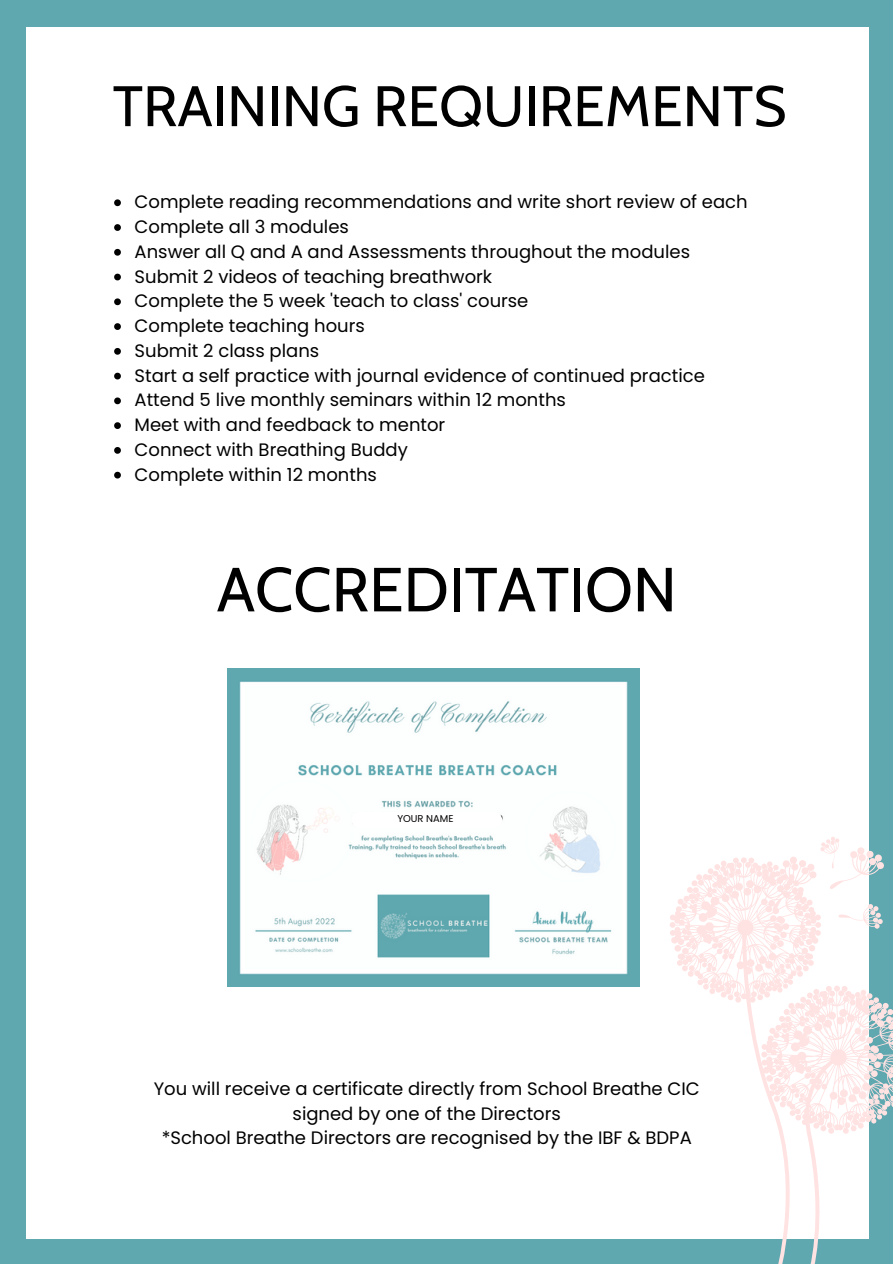
<style>
.page{position:relative;width:893px;height:1264px;background:#fff}
.page>*{position:absolute;margin:0;border:0;box-sizing:border-box;transform-origin:0 0}
.t1{font:62.1px "Cabin";color:#000}
.t2{font:57px "Cabin";color:#000}
.t3{font:18px/24.8px "Poppins";color:#000;text-align:center}
.t4{font:9.9px "Poppins";color:#000}
</style>
<div class="page">
<div style="left:0;top:0;width:892px;height:1263px;background:#5fa8b0"></div>
<div style="left:26px;top:28px;width:842px;height:1210px;background:#fff"></div>
<svg style="left:820px;top:836px;width:64px;height:54px"></svg>
<svg style="left:838px;top:904px;width:44px;height:24px"></svg>
<svg style="left:821px;top:985px;width:71px;height:254px"></svg>
<svg style="left:669px;top:856px;width:152px;height:407px"></svg>
<img style="left:227px;top:669px;width:412px;height:317px">
<svg style="left:351px;top:811px;width:151px;height:16px"></svg>
<svg style="left:114px;top:199px;width:7px;height:7px"></svg>
<svg style="left:114px;top:224px;width:7px;height:7px"></svg>
<svg style="left:114px;top:249px;width:7px;height:7px"></svg>
<svg style="left:114px;top:274px;width:7px;height:6px"></svg>
<svg style="left:114px;top:298px;width:7px;height:7px"></svg>
<svg style="left:114px;top:323px;width:7px;height:7px"></svg>
<svg style="left:114px;top:348px;width:7px;height:7px"></svg>
<svg style="left:114px;top:373px;width:7px;height:6px"></svg>
<svg style="left:114px;top:397px;width:7px;height:7px"></svg>
<svg style="left:114px;top:422px;width:7px;height:7px"></svg>
<svg style="left:114px;top:447px;width:7px;height:7px"></svg>
<svg style="left:114px;top:472px;width:7px;height:6px"></svg>
<p class="t2" style="left:113px;top:71px;width:675px">TRAINING REQUIREMENTS</p>
<p class="t3" style="left:135px;top:190px;width:614px">Complete reading recommendations and write short review of each</p>
<p class="t3" style="left:135px;top:214px;width:216px">Complete all 3 modules</p>
<p class="t3" style="left:135px;top:239px;width:557px">Answer all Q and A and Assessments throughout the modules</p>
<p class="t3" style="left:135px;top:264px;width:359px">Submit 2 videos of teaching breathwork</p>
<p class="t3" style="left:135px;top:289px;width:395px">Complete the 5 week 'teach to class' course</p>
<p class="t3" style="left:135px;top:313px;width:232px">Complete teaching hours</p>
<p class="t3" style="left:135px;top:338px;width:186px">Submit 2 class plans</p>
<p class="t3" style="left:135px;top:363px;width:571px">Start a self practice with journal evidence of continued practice</p>
<p class="t3" style="left:135px;top:388px;width:433px">Attend 5 live monthly seminars within 12 months</p>
<p class="t3" style="left:135px;top:412px;width:312px">Meet with and feedback to mentor</p>
<h1 class="t3" style="left:135px;top:437px;width:275px">Connect with Breathing Buddy</h1>
<p class="t3" style="left:135px;top:462px;width:244px">Complete within 12 months</p>
<h2 class="t1" style="left:217px;top:551px;width:461px">ACCREDITATION</h2>
<h1 class="t4" style="left:397px;top:812px;width:58px">YOUR NAME</h1>
<p class="t3" style="left:154px;top:1076px;width:547px">You will receive a certificate directly from School Breathe CIC signed by one of the Directors<br>*School Breathe Directors are recognised by the IBF &amp; BDPA</p>
</div>
